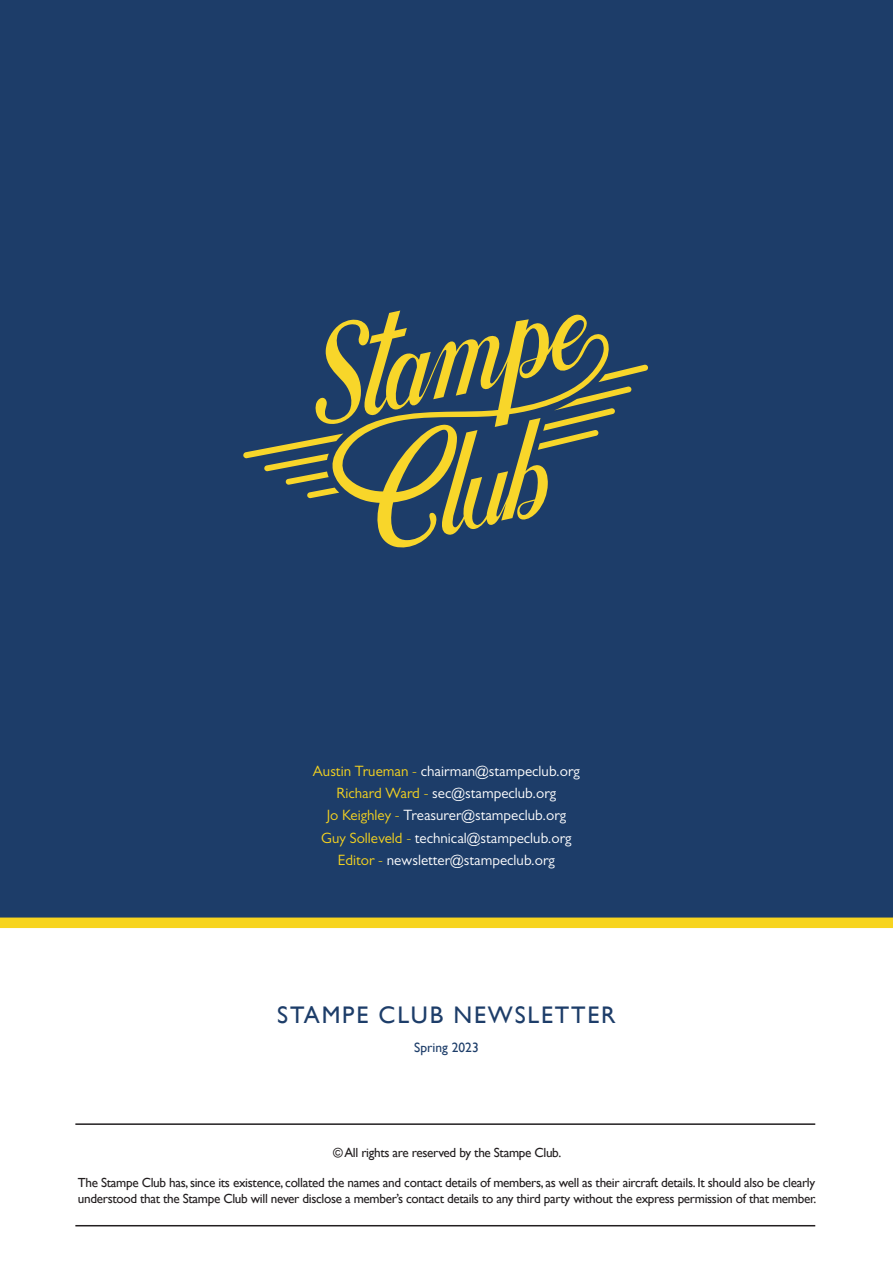
<style>
.page{position:relative;width:893px;height:1263px;background:#fff}
.page>*{position:absolute;margin:0;border:0;box-sizing:border-box;transform-origin:0 0}
.t1{font:24px "Gill Sans";letter-spacing:.075em;color:#1d3d69}
.t2{font:15px "Gill Sans MT Pro";color:#fff}
.t3{font:13.5px "Gill Sans";color:#1d3d69}
.t4{font:13.2px/15.9px "Gill Sans";letter-spacing:-.025em;color:#231f20}
.s1{color:#f7d41f}
</style>
<div class="page">
<div style="left:0;top:0;width:893px;height:928px;background:#1d3d69"></div>
<hr style="left:75px;top:1123px;width:740px;height:2px;background:#231f20">
<hr style="left:75px;top:1225px;width:740px;height:1px;background:#231f20">
<svg style="left:315px;top:319px;width:14px;height:106px"></svg>
<svg style="left:329px;top:310px;width:281px;height:240px;background:#586657"></svg>
<svg style="left:438px;top:364px;width:210px;height:172px;background:#516159"></svg>
<svg style="left:243px;top:433px;width:100px;height:65px;background:#566458"></svg>
<p class="t2" style="left:313px;top:762px;width:269px"><span class="s1">Austin Trueman -</span> chairman@stampeclub.org</p>
<p class="t2" style="left:337px;top:784px;width:221px"><span class="s1">Richard Ward -</span> sec@stampeclub.org</p>
<p class="t2" style="left:327px;top:806px;width:241px"><span class="s1">Jo Keighley -</span> Treasurer@stampeclub.org</p>
<p class="t2" style="left:321px;top:829px;width:252px"><span class="s1">Guy Solleveld -</span> technical@stampeclub.org</p>
<p class="t2" style="left:338px;top:851px;width:219px"><span class="s1">Editor -</span> newsletter@stampeclub.org</p>
<p class="t1" style="left:277px;top:1001px;width:340px">STAMPE CLUB NEWSLETTER</p>
<p class="t3" style="left:414px;top:1039px;width:66px">Spring 2023</p>
<p class="t4" style="left:333px;top:1144px;width:230px">© All rights are reserved by the Stampe Club.</p>
<p class="t4" style="left:78px;top:1174px;width:740px">The Stampe Club has, since its existence, collated the names and contact details of members, as well as their aircraft details. It should also be clearly understood that the Stampe Club will never disclose a member’s contact details to any third party without the express permission of that member.</p>
</div>
